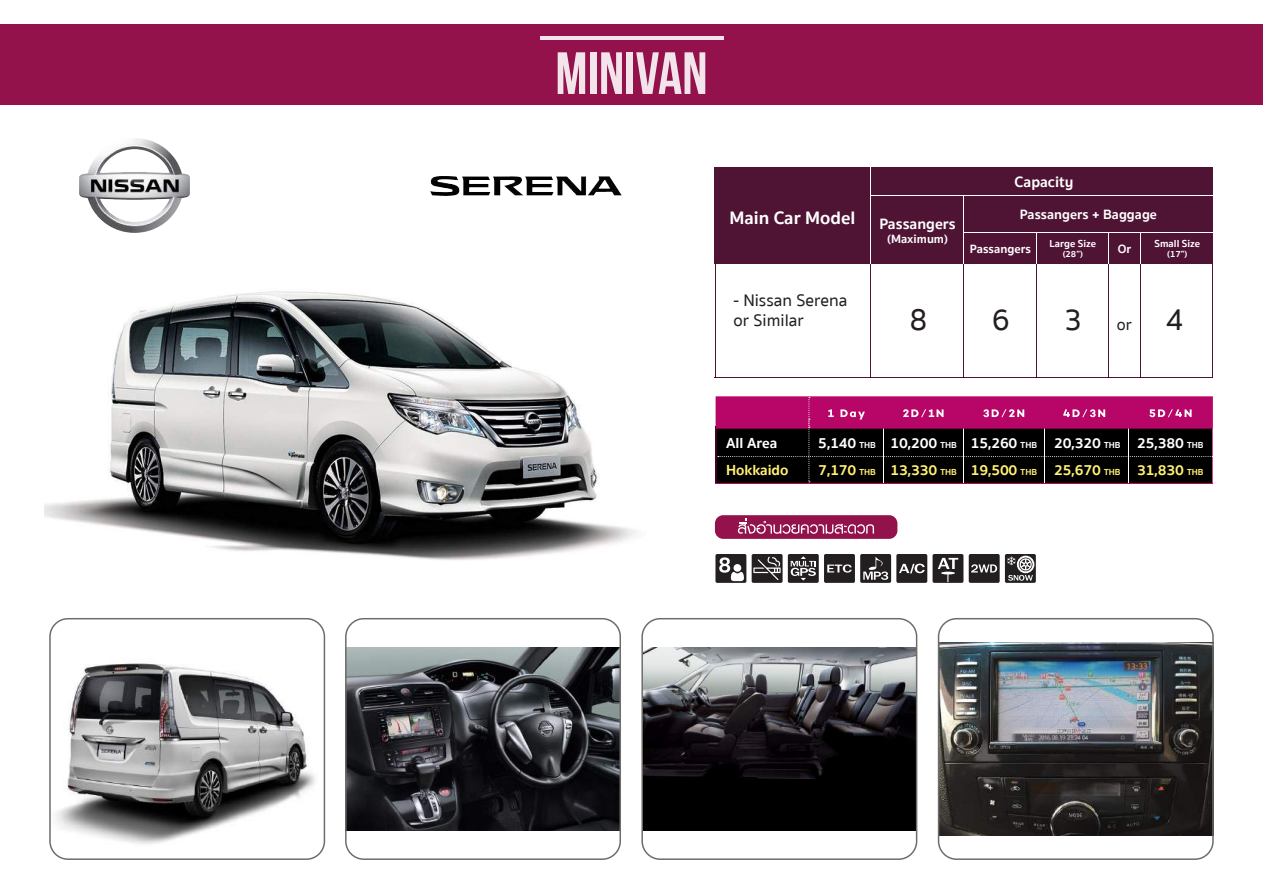
<style>
.page{position:relative;width:1263px;height:893px;background:#fff}
.page>*{position:absolute;margin:0;border:0;box-sizing:border-box;transform-origin:0 0}
.t1{font:500 31.5px "Sukhumvit Set";color:#231f20}
.t2{font:700 18.6px "Sukhumvit Set";color:#fff}
.t3{font:500 17.25px/20.7px "Sukhumvit Set";color:#231f20}
.t4{font:500 16.5px "Sukhumvit Set";color:#231f20}
.t5{font:700 15.45px "Sukhumvit Set";color:#fff}
.t6{font:700 15px/27.2px "Sukhumvit Set";letter-spacing:-.02em;color:#fff}
.t7{font:700 15px "Sukhumvit Set";color:#fff173}
.t8{font:700 13.95px "Sukhumvit Set";color:#fff}
.t9{font:700 12.3px "Sukhumvit Set";color:#fff}
.t10{font:700 10.5px "Sukhumvit Set";color:#fff}
.t11{font:700 9.15px "Sukhumvit Set";color:#fff}
.s1{font-size:9px}
.s2{color:#fff173}
.s3{font-size:9px;color:#fff173}
</style>
<div class="page">
<img style="left:941px;top:642px;width:270px;height:194px">
<img style="left:56px;top:663px;width:259px;height:181px">
<img style="left:348px;top:647px;width:270px;height:183px">
<hr style="left:1212px;top:264px;width:1px;height:114px;background:#420225">
<hr style="left:963px;top:248px;width:1px;height:130px;background:#420225">
<hr style="left:1036px;top:248px;width:1px;height:130px;background:#420225">
<hr style="left:1108px;top:248px;width:1px;height:130px;background:#420225">
<hr style="left:1140px;top:248px;width:1px;height:130px;background:#420225">
<div style="left:715px;top:167px;width:498px;height:97px;background:#4f1334"></div>
<hr style="left:715px;top:264px;width:1px;height:114px;background:#420225">
<hr style="left:870px;top:248px;width:1px;height:130px;background:#420225">
<hr style="left:715px;top:377px;width:498px;height:1px;background:#420225">
<hr style="left:870px;top:167px;width:1px;height:96px;background:#fff">
<hr style="left:963px;top:196px;width:1px;height:68px;background:#fff">
<hr style="left:1036px;top:233px;width:1px;height:31px;background:#fff">
<hr style="left:1108px;top:233px;width:1px;height:31px;background:#fff">
<hr style="left:1140px;top:233px;width:1px;height:31px;background:#fff">
<hr style="left:871px;top:195px;width:342px;height:1px;background:#fff">
<hr style="left:964px;top:232px;width:249px;height:1px;background:#fff">
<img style="left:644px;top:647px;width:270px;height:183px">
<div style="left:49px;top:618px;width:276px;height:242px;border:2px solid #6d6d6a;border-radius:18px"></div>
<div style="left:345px;top:618px;width:276px;height:242px;border:2px solid #6d6d6a;border-radius:18px"></div>
<div style="left:641px;top:618px;width:276px;height:242px;border:2px solid #6d6d6a;border-radius:18px"></div>
<div style="left:938px;top:618px;width:276px;height:242px;border:2px solid #6d6d6a;border-radius:18px"></div>
<div style="left:0;top:24px;width:1263px;height:81px;background:#93124c"></div>
<hr style="left:540px;top:36px;width:183px;height:4px;background:#f2e4ea">
<svg style="left:558px;top:52px;width:27px;height:42px"></svg>
<div style="left:590px;top:52px;width:6px;height:42px;background:#f2e4ea"></div>
<svg style="left:601px;top:52px;width:21px;height:42px"></svg>
<div style="left:627px;top:52px;width:6px;height:42px;background:#f2e4ea"></div>
<svg style="left:636px;top:52px;width:69px;height:42px"></svg>
<img style="left:80px;top:139px;width:110px;height:93px">
<div style="left:715px;top:515px;width:182px;height:24px;background:#93124c;border-radius:8px"></div>
<svg style="left:738px;top:518px;width:136px;height:16px"></svg>
<div style="left:1005px;top:554px;width:31px;height:29px;background:#231f20;border-radius:2px"></div>
<div style="left:752px;top:554px;width:30px;height:29px;background:#231f20;border-radius:2px"></div>
<svg style="left:753px;top:556px;width:28px;height:24px"></svg>
<div style="left:715px;top:554px;width:31px;height:29px;background:#231f20;border-radius:2px"></div>
<div style="left:788px;top:554px;width:31px;height:29px;background:#231f20;border-radius:2px"></div>
<svg style="left:791px;top:556px;width:25px;height:25px"></svg>
<div style="left:824px;top:554px;width:31px;height:29px;background:#231f20;border-radius:2px"></div>
<svg style="left:827px;top:564px;width:25px;height:9px"></svg>
<div style="left:860px;top:554px;width:31px;height:29px;background:#231f20;border-radius:2px"></div>
<svg style="left:863px;top:557px;width:25px;height:23px"></svg>
<div style="left:896px;top:554px;width:31px;height:29px;background:#231f20;border-radius:2px"></div>
<svg style="left:899px;top:564px;width:26px;height:9px"></svg>
<div style="left:932px;top:554px;width:31px;height:29px;background:#231f20;border-radius:2px"></div>
<svg style="left:938px;top:558px;width:20px;height:24px"></svg>
<div style="left:969px;top:554px;width:31px;height:29px;background:#231f20;border-radius:2px"></div>
<svg style="left:971px;top:564px;width:26px;height:8px"></svg>
<svg style="left:1007px;top:556px;width:27px;height:25px"></svg>
<svg style="left:719px;top:557px;width:25px;height:24px"></svg>
<img style="left:431px;top:177px;width:191px;height:19px">
<img style="left:45px;top:291px;width:592px;height:269px">
<svg style="left:716px;top:396px;width:497px;height:88px;background:#4a092c"></svg>
<p class="t2" style="left:729px;top:203px;width:127px">Main Car Model</p>
<p class="t3" style="left:733px;top:290px;width:115px">- Nissan Serena or Similar</p>
<p class="t5" style="left:879px;top:212px;width:78px">Passangers</p>
<p class="t9" style="left:887px;top:230px;width:62px">(Maximum)</p>
<p class="t5" style="left:1014px;top:169px;width:60px">Capacity</p>
<p class="t8" style="left:1020px;top:204px;width:139px">Passangers + Baggage</p>
<p class="t9" style="left:970px;top:239px;width:63px">Passangers</p>
<p class="t9" style="left:1118px;top:239px;width:15px">Or</p>
<p class="t10" style="left:1049px;top:235px;width:48px">Large Size</p>
<p class="t11" style="left:1063px;top:247px;width:22px">(28”)</p>
<p class="t10" style="left:1154px;top:235px;width:47px">Small Size</p>
<p class="t11" style="left:1167px;top:247px;width:22px">(17”)</p>
<h1 class="t1" style="left:909px;top:298px;width:20px">8</h1>
<h1 class="t1" style="left:992px;top:298px;width:20px">6</h1>
<h1 class="t1" style="left:1064px;top:298px;width:20px">3</h1>
<p class="t4" style="left:1117px;top:313px;width:17px">or</p>
<h1 class="t1" style="left:1165px;top:298px;width:20px">4</h1>
<p class="t6" style="left:726px;top:429px;width:53px">All Area</p>
<p class="t7" style="left:726px;top:458px;width:64px">Hokkaido</p>
<p class="t6" style="left:818px;top:429px;width:59px">5,140 <span class="s1">THB<br></span><span class="s2">7,170</span> <span class="s3">THB</span></p>
<p class="t6" style="left:890px;top:429px;width:68px">10,200 <span class="s1">THB<br></span><span class="s2">13,330</span> <span class="s3">THB</span></p>
<p class="t6" style="left:971px;top:429px;width:68px">15,260 <span class="s1">THB<br></span><span class="s2">19,500</span> <span class="s3">THB</span></p>
<p class="t6" style="left:1054px;top:429px;width:68px">20,320 <span class="s1">THB<br></span><span class="s2">25,670</span> <span class="s3">THB</span></p>
<p class="t6" style="left:1137px;top:429px;width:68px">25,380 <span class="s1">THB<br></span><span class="s2">31,830</span> <span class="s3">THB</span></p>
</div>
